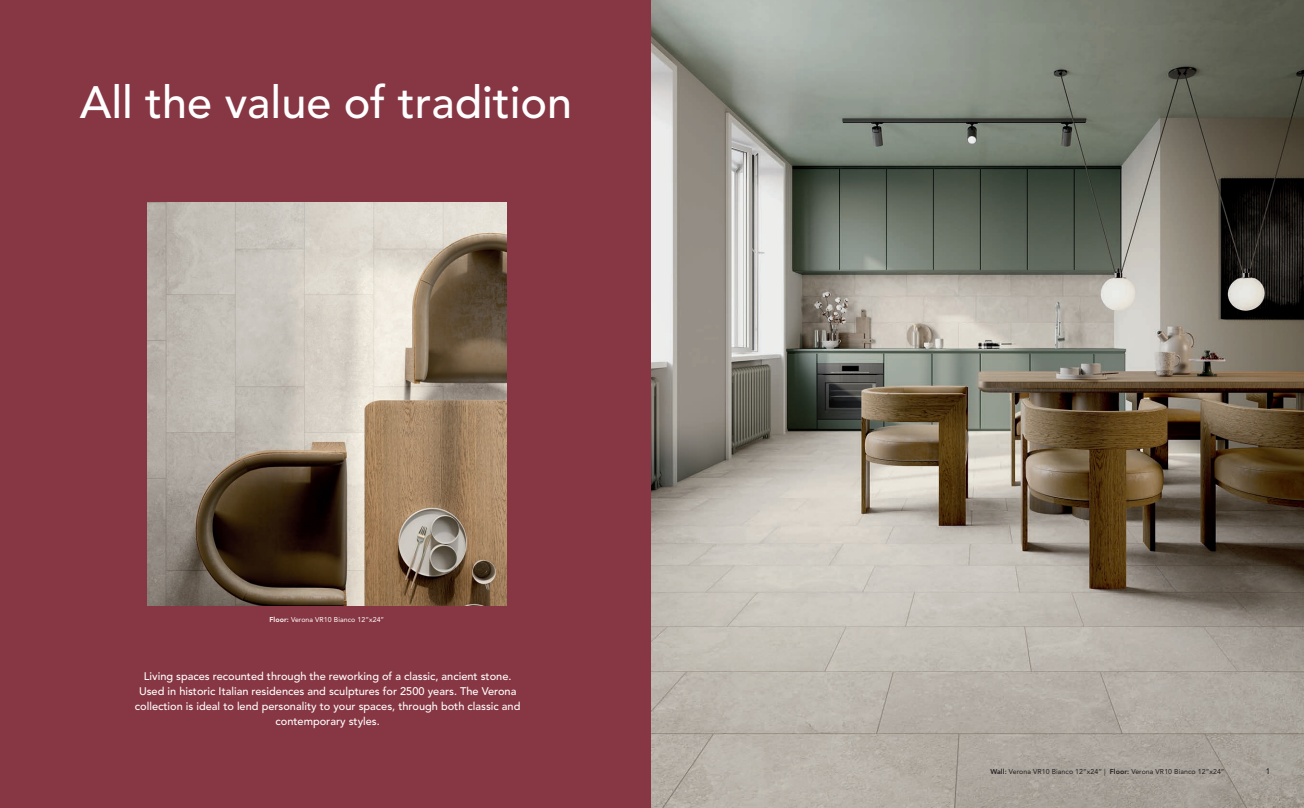
<style>
.page{position:relative;width:1304px;height:808px;background:#fff}
.page>*{position:absolute;margin:0;border:0;box-sizing:border-box;transform-origin:0 0}
.t1{font:500 45px "Avenir LT Std";color:#fff}
.t2{font:500 11px/15px "Avenir LT Std";color:#fff;text-align:center}
.t3{font:8px "Avenir LT Std";color:#000}
.t4{font:7px "Avenir LT Std";letter-spacing:.01em;color:#231f20}
.t5{font:7px "Avenir LT Std";letter-spacing:.01em;color:#fff}
.s1{font-weight:800}
</style>
<div class="page">
<div style="left:0;top:0;width:652px;height:808px;background:#873643"></div>
<img style="left:147px;top:202px;width:359px;height:404px">
<img style="left:652px;top:0;width:652px;height:808px">
<h1 class="t1" style="left:80px;top:77px;width:494px">All the value of tradition</h1>
<p class="t5" style="left:269px;top:615px;width:116px"><span class="s1">Floor:</span> Verona VR10 Bianco 12”x24”</p>
<p class="t2" style="left:135px;top:669px;width:387px">Living spaces recounted through the reworking of a classic, ancient stone.<br>Used in historic Italian residences and sculptures for 2500 years. The Verona collection is ideal to lend personality to your spaces, through both classic and contemporary styles.</p>
<p class="t4" style="left:990px;top:767px;width:236px"><span class="s1">Wall:</span> Verona VR10 Bianco 12”x24” | <span class="s1">Floor:</span> Verona VR10 Bianco 12”x24”</p>
<p class="t3" style="left:1266px;top:766px;width:6px">1</p>
</div>
